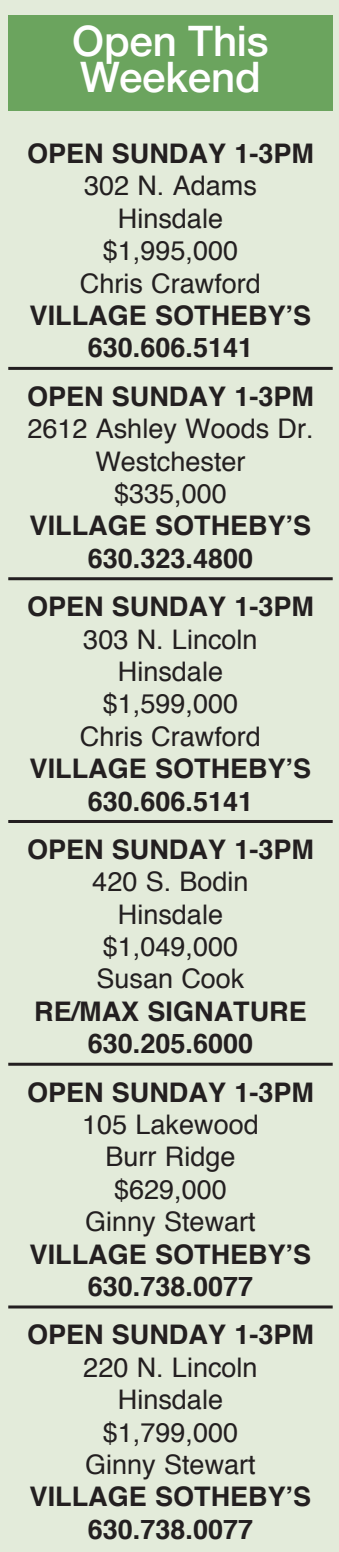
<style>
.page{position:relative;width:339px;height:1552px;background:#e3ebda}
.page>*{position:absolute;margin:0;border:0;box-sizing:border-box;transform-origin:0 0}
.t1{font:500 42px "Helvetica Neue";letter-spacing:-.005em;color:#fff}
.Legal{font:700 27px "Helvetica";color:#231f20}
.Legal-2{font:27px "Helvetica";color:#231f20}
</style>
<div class="page">
<hr style="left:0;top:14px;width:1px;height:63px;background:#6ba45e">
<hr style="left:8px;top:367px;width:324px;height:3px;background:#231f20">
<hr style="left:8px;top:577px;width:324px;height:3px;background:#231f20">
<hr style="left:8px;top:820px;width:324px;height:3px;background:#231f20">
<hr style="left:8px;top:1063px;width:324px;height:3px;background:#231f20">
<hr style="left:8px;top:1305px;width:324px;height:3px;background:#231f20">
<hr style="left:338px;top:14px;width:1px;height:63px;background:#6ba45e">
<div style="left:8px;top:15px;width:324px;height:95px;background:#6ba45e"></div>
<p class="t1" style="left:72px;top:7px;width:198px">Open This</p>
<p class="t1" style="left:80px;top:43px;width:182px">Weekend</p>
<p class="Legal" style="left:27px;top:132px;width:288px">OPEN SUNDAY 1-3PM</p>
<p class="Legal-2" style="left:84px;top:165px;width:174px">302 N. Adams</p>
<p class="Legal-2" style="left:118px;top:197px;width:107px">Hinsdale</p>
<p class="Legal-2" style="left:103px;top:230px;width:137px">$1,995,000</p>
<p class="Legal-2" style="left:80px;top:262px;width:182px">Chris Crawford</p>
<p class="Legal" style="left:30px;top:294px;width:283px">VILLAGE SOTHEBY’S</p>
<p class="Legal" style="left:88px;top:326px;width:167px">630.606.5141</p>
<p class="Legal" style="left:27px;top:374px;width:288px">OPEN SUNDAY 1-3PM</p>
<p class="Legal-2" style="left:27px;top:408px;width:287px">2612 Ashley Woods Dr.</p>
<p class="Legal-2" style="left:95px;top:440px;width:152px">Westchester</p>
<p class="Legal-2" style="left:114px;top:473px;width:114px">$335,000</p>
<p class="Legal" style="left:30px;top:504px;width:283px">VILLAGE SOTHEBY’S</p>
<p class="Legal" style="left:88px;top:536px;width:167px">630.323.4800</p>
<p class="Legal" style="left:27px;top:585px;width:288px">OPEN SUNDAY 1-3PM</p>
<p class="Legal-2" style="left:83px;top:618px;width:176px">303 N. Lincoln</p>
<p class="Legal-2" style="left:118px;top:650px;width:107px">Hinsdale</p>
<p class="Legal-2" style="left:103px;top:683px;width:137px">$1,599,000</p>
<p class="Legal-2" style="left:80px;top:715px;width:182px">Chris Crawford</p>
<p class="Legal" style="left:30px;top:747px;width:283px">VILLAGE SOTHEBY’S</p>
<p class="Legal" style="left:88px;top:779px;width:167px">630.606.5141</p>
<p class="Legal" style="left:27px;top:827px;width:288px">OPEN SUNDAY 1-3PM</p>
<p class="Legal-2" style="left:92px;top:861px;width:158px">420 S. Bodin</p>
<p class="Legal-2" style="left:118px;top:893px;width:107px">Hinsdale</p>
<p class="Legal-2" style="left:103px;top:926px;width:137px">$1,049,000</p>
<p class="Legal-2" style="left:96px;top:958px;width:149px">Susan Cook</p>
<p class="Legal" style="left:34px;top:989px;width:274px">RE/MAX SIGNATURE</p>
<p class="Legal" style="left:88px;top:1022px;width:167px">630.205.6000</p>
<p class="Legal" style="left:27px;top:1070px;width:288px">OPEN SUNDAY 1-3PM</p>
<p class="Legal-2" style="left:82px;top:1103px;width:178px">105 Lakewood</p>
<p class="Legal-2" style="left:105px;top:1136px;width:131px">Burr Ridge</p>
<p class="Legal-2" style="left:114px;top:1168px;width:114px">$629,000</p>
<p class="Legal-2" style="left:85px;top:1201px;width:172px">Ginny Stewart</p>
<p class="Legal" style="left:30px;top:1232px;width:283px">VILLAGE SOTHEBY’S</p>
<p class="Legal" style="left:88px;top:1264px;width:167px">630.738.0077</p>
<p class="Legal" style="left:27px;top:1313px;width:288px">OPEN SUNDAY 1-3PM</p>
<p class="Legal-2" style="left:83px;top:1346px;width:176px">220 N. Lincoln</p>
<p class="Legal-2" style="left:118px;top:1379px;width:107px">Hinsdale</p>
<p class="Legal-2" style="left:103px;top:1411px;width:137px">$1,799,000</p>
<p class="Legal-2" style="left:85px;top:1443px;width:172px">Ginny Stewart</p>
<p class="Legal" style="left:30px;top:1475px;width:283px">VILLAGE SOTHEBY’S</p>
<p class="Legal" style="left:88px;top:1507px;width:167px">630.738.0077</p>
</div>
